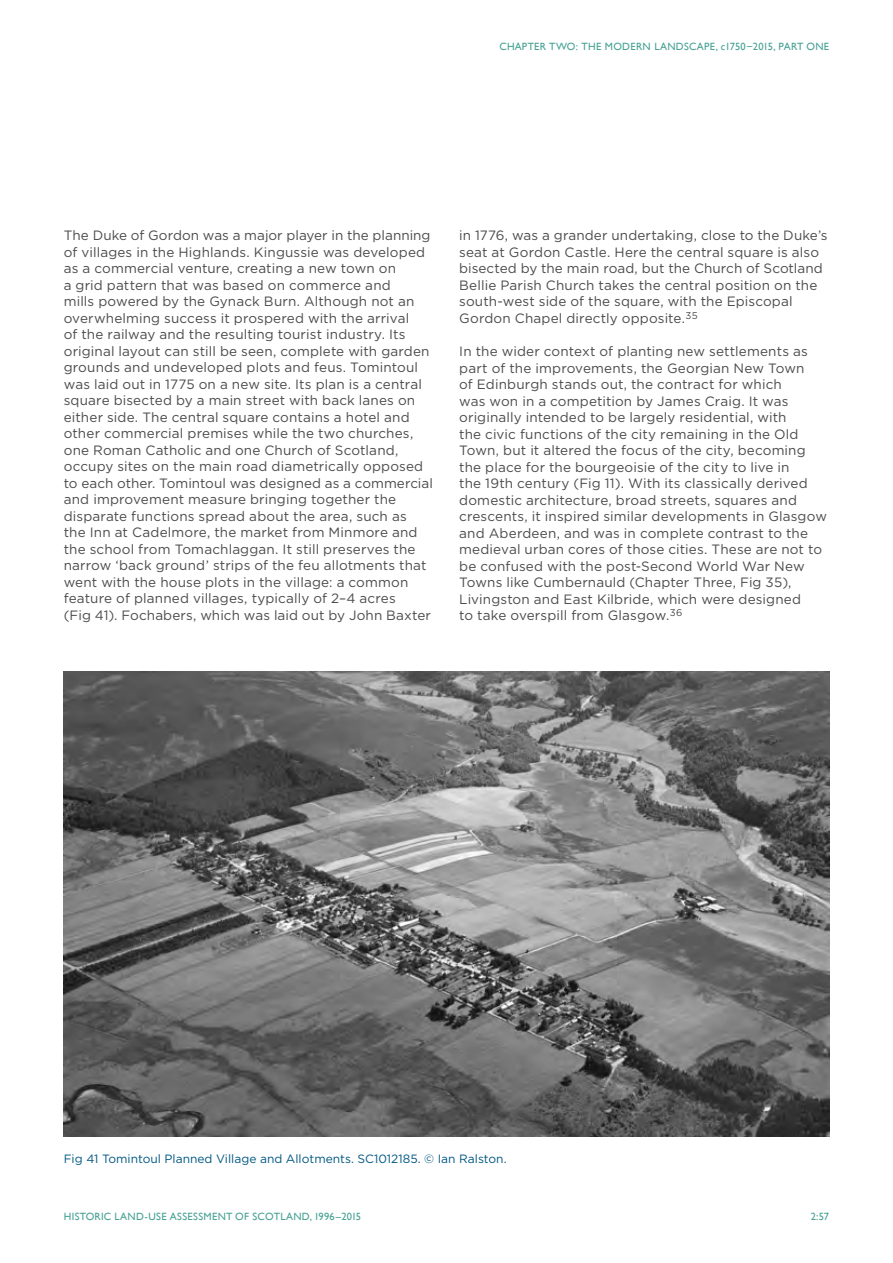
<style>
.page{position:relative;width:893px;height:1263px;background:#fff}
.page>*{position:absolute;margin:0;border:0;box-sizing:border-box;transform-origin:0 0}
.t1{font:13.5px/16.5px "Gotham";letter-spacing:.01em;color:#4b4b4d}
.t2{font:12px "Gotham";color:#005782}
.t3{font:10.5px "Gill Sans";letter-spacing:.025em;color:#45a194}
</style>
<div class="page">
<img style="left:64px;top:671px;width:765px;height:465px">
<p class="t3" style="left:499px;top:40px;width:331px">CHAPTER TWO: THE MODERN LANDSCAPE, c1750–2015, PART ONE</p>
<p class="t1" style="left:64px;top:227px;width:371px">The Duke of Gordon was a major player in the planning of villages in the Highlands. Kingussie was developed as a commercial venture, creating a new town on<br>a grid pattern that was based on commerce and<br>mills powered by the Gynack Burn. Although not an overwhelming success it prospered with the arrival<br>of the railway and the resulting tourist industry. Its original layout can still be seen, complete with garden grounds and undeveloped plots and feus. Tomintoul was laid out in 1775 on a new site. Its plan is a central square bisected by a main street with back lanes on either side. The central square contains a hotel and other commercial premises while the two churches, one Roman Catholic and one Church of Scotland, occupy sites on the main road diametrically opposed to each other. Tomintoul was designed as a commercial and improvement measure bringing together the disparate functions spread about the area, such as<br>the Inn at Cadelmore, the market from Minmore and the school from Tomachlaggan. It still preserves the narrow ‘back ground’ strips of the feu allotments that went with the house plots in the village: a common feature of planned villages, typically of 2–4 acres<br>(Fig 41). Fochabers, which was laid out by John Baxter</p>
<p class="t1" style="left:459px;top:227px;width:370px">in 1776, was a grander undertaking, close to the Duke’s seat at Gordon Castle. Here the central square is also bisected by the main road, but the Church of Scotland Bellie Parish Church takes the central position on the south-west side of the square, with the Episcopal Gordon Chapel directly opposite.<sup>35</sup></p>
<p class="t1" style="left:459px;top:343px;width:369px">In the wider context of planting new settlements as part of the improvements, the Georgian New Town<br>of Edinburgh stands out, the contract for which<br>was won in a competition by James Craig. It was originally intended to be largely residential, with<br>the civic functions of the city remaining in the Old Town, but it altered the focus of the city, becoming the place for the bourgeoisie of the city to live in<br>the 19th century (Fig 11). With its classically derived domestic architecture, broad streets, squares and crescents, it inspired similar developments in Glasgow and Aberdeen, and was in complete contrast to the medieval urban cores of those cities. These are not to be confused with the post-Second World War New Towns like Cumbernauld (Chapter Three, Fig 35), Livingston and East Kilbride, which were designed<br>to take overspill from Glasgow.<sup>36</sup></p>
<p class="t2" style="left:64px;top:1151px;width:444px">Fig 41 Tomintoul Planned Village and Allotments. SC1012185. © Ian Ralston.</p>
<p class="t3" style="left:64px;top:1211px;width:299px">HISTORIC LAND-USE ASSESSMENT OF SCOTLAND, 1996–2015</p>
<p class="t3" style="left:811px;top:1211px;width:20px">2:57</p>
</div>
